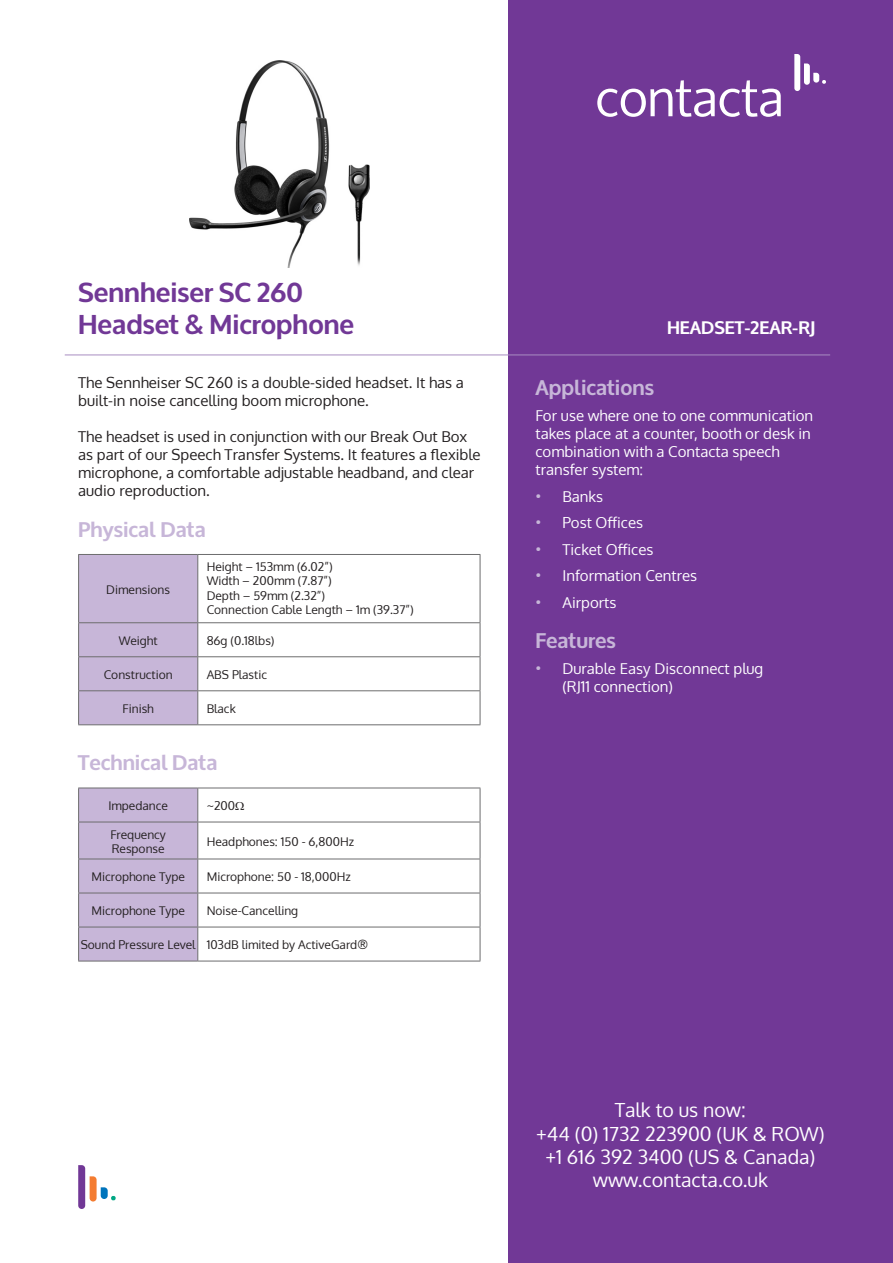
<style>
.page{position:relative;width:893px;height:1263px;background:#fff}
.page>*{position:absolute;margin:0;border:0;box-sizing:border-box;transform-origin:0 0}
.t1{font:700 27px "Oxygen";color:#713896}
.t2{font:700 21px "Oxygen";color:#c7b6d8}
.t3{font:19.5px "Oxygen";color:#fff}
.t4{font:700 18px "Oxygen";color:#fff}
.Paragraph_Style_1{font:15px/18px "Oxygen";color:#231f20}
.Paragraph_Style_1-2{font:15px/18px "Oxygen";color:#fff}
.t5{font:12px/14.4px "Oxygen";color:#231f20}
.s1{font-weight:300;color:#c7b6d8}
</style>
<div class="page">
<div style="left:508px;top:0;width:385px;height:1263px;background:#713896"></div>
<svg style="left:78px;top:1165px;width:38px;height:44px"></svg>
<svg style="left:597px;top:80px;width:184px;height:37px"></svg>
<svg style="left:794px;top:54px;width:32px;height:37px"></svg>
<hr style="left:65px;top:355px;width:765px;height:1px;background:#a98dc1">
<div style="left:79px;top:555px;width:118px;height:169px;background:#c7b6d8"></div>
<hr style="left:198px;top:554px;width:282px;height:1px;background:#6d6d6e">
<hr style="left:480px;top:555px;width:1px;height:67px;background:#6d6d6e">
<hr style="left:198px;top:622px;width:282px;height:1px;background:#6d6d6e">
<hr style="left:480px;top:623px;width:1px;height:33px;background:#6d6d6e">
<hr style="left:198px;top:656px;width:282px;height:1px;background:#6d6d6e">
<hr style="left:480px;top:657px;width:1px;height:33px;background:#6d6d6e">
<hr style="left:198px;top:690px;width:282px;height:1px;background:#6d6d6e">
<hr style="left:480px;top:691px;width:1px;height:33px;background:#6d6d6e">
<hr style="left:198px;top:724px;width:282px;height:1px;background:#6d6d6e">
<hr style="left:78px;top:554px;width:120px;height:1px;background:#6d6d6e">
<hr style="left:78px;top:555px;width:1px;height:67px;background:#6d6d6e">
<hr style="left:197px;top:555px;width:1px;height:67px;background:#6d6d6e">
<hr style="left:78px;top:622px;width:120px;height:1px;background:#6d6d6e">
<hr style="left:78px;top:623px;width:1px;height:33px;background:#6d6d6e">
<hr style="left:197px;top:623px;width:1px;height:33px;background:#6d6d6e">
<hr style="left:78px;top:656px;width:120px;height:1px;background:#6d6d6e">
<hr style="left:78px;top:657px;width:1px;height:33px;background:#6d6d6e">
<hr style="left:197px;top:657px;width:1px;height:33px;background:#6d6d6e">
<hr style="left:78px;top:690px;width:120px;height:1px;background:#6d6d6e">
<hr style="left:78px;top:691px;width:1px;height:33px;background:#6d6d6e">
<hr style="left:197px;top:691px;width:1px;height:33px;background:#6d6d6e">
<hr style="left:78px;top:724px;width:120px;height:1px;background:#6d6d6e">
<div style="left:79px;top:789px;width:118px;height:172px;background:#c7b6d8"></div>
<hr style="left:198px;top:788px;width:282px;height:1px;background:#6d6d6e">
<hr style="left:480px;top:788px;width:1px;height:34px;background:#6d6d6e">
<hr style="left:198px;top:822px;width:282px;height:1px;background:#6d6d6e">
<hr style="left:480px;top:822px;width:1px;height:37px;background:#6d6d6e">
<hr style="left:198px;top:859px;width:282px;height:1px;background:#6d6d6e">
<hr style="left:480px;top:859px;width:1px;height:34px;background:#6d6d6e">
<hr style="left:198px;top:893px;width:282px;height:1px;background:#6d6d6e">
<hr style="left:480px;top:893px;width:1px;height:34px;background:#6d6d6e">
<hr style="left:198px;top:927px;width:282px;height:1px;background:#6d6d6e">
<hr style="left:480px;top:927px;width:1px;height:34px;background:#6d6d6e">
<hr style="left:198px;top:961px;width:282px;height:1px;background:#6d6d6e">
<hr style="left:78px;top:788px;width:120px;height:1px;background:#6d6d6e">
<hr style="left:78px;top:788px;width:1px;height:34px;background:#6d6d6e">
<hr style="left:197px;top:788px;width:1px;height:34px;background:#6d6d6e">
<hr style="left:78px;top:822px;width:120px;height:1px;background:#6d6d6e">
<hr style="left:78px;top:822px;width:1px;height:37px;background:#6d6d6e">
<hr style="left:197px;top:822px;width:1px;height:37px;background:#6d6d6e">
<hr style="left:78px;top:859px;width:120px;height:1px;background:#6d6d6e">
<hr style="left:78px;top:859px;width:1px;height:34px;background:#6d6d6e">
<hr style="left:197px;top:859px;width:1px;height:34px;background:#6d6d6e">
<hr style="left:78px;top:893px;width:120px;height:1px;background:#6d6d6e">
<hr style="left:78px;top:893px;width:1px;height:34px;background:#6d6d6e">
<hr style="left:197px;top:893px;width:1px;height:34px;background:#6d6d6e">
<hr style="left:78px;top:927px;width:120px;height:1px;background:#6d6d6e">
<hr style="left:78px;top:927px;width:1px;height:34px;background:#6d6d6e">
<hr style="left:197px;top:927px;width:1px;height:34px;background:#6d6d6e">
<hr style="left:78px;top:961px;width:120px;height:1px;background:#6d6d6e">
<img style="left:189px;top:61px;width:180px;height:206px">
<p class="t1" style="left:78px;top:276px;width:226px">Sennheiser SC 260</p>
<p class="t1" style="left:78px;top:308px;width:277px">Headset &amp; Microphone</p>
<p class="Paragraph_Style_1" style="left:78px;top:374px;width:387px">The Sennheiser SC 260 is a double-sided headset. It has a built-in noise cancelling boom microphone.</p>
<p class="Paragraph_Style_1" style="left:78px;top:428px;width:404px">The headset is used in conjunction with our Break Out Box as part of our Speech Transfer Systems. It features a flexible microphone, a comfortable adjustable headband, and clear audio reproduction.</p>
<p class="t2" style="left:78px;top:517px;width:129px">Physical Data</p>
<p class="t5" style="left:106px;top:582px;width:65px">Dimensions</p>
<p class="t5" style="left:207px;top:560px;width:127px">Height – 153mm (6.02”)</p>
<p class="t5" style="left:207px;top:574px;width:127px">Width – 200mm (7.87”)</p>
<p class="t5" style="left:207px;top:588px;width:120px">Depth – 59mm (2.32”)</p>
<p class="t5" style="left:207px;top:603px;width:209px">Connection Cable Length – 1m (39.37”)</p>
<p class="t5" style="left:119px;top:634px;width:40px">Weight</p>
<p class="t5" style="left:207px;top:634px;width:69px">86g (0.18lbs)</p>
<p class="t5" style="left:104px;top:668px;width:70px">Construction</p>
<p class="t5" style="left:207px;top:668px;width:62px">ABS Plastic</p>
<p class="t5" style="left:123px;top:702px;width:33px">Finish</p>
<p class="t5" style="left:207px;top:702px;width:31px">Black</p>
<p class="t2" style="left:78px;top:750px;width:141px">Technical Data</p>
<p class="t5" style="left:108px;top:799px;width:61px">Impedance</p>
<p class="t5" style="left:207px;top:799px;width:30px">~200</p>
<p class="t5" style="left:110px;top:827px;width:57px">Frequency<br>Response</p>
<p class="t5" style="left:207px;top:834px;width:149px">Headphones: 150 - 6,800Hz</p>
<p class="t5" style="left:91px;top:870px;width:95px">Microphone Type</p>
<p class="t5" style="left:207px;top:870px;width:146px">Microphone: 50 - 18,000Hz</p>
<p class="t5" style="left:91px;top:904px;width:95px">Microphone Type</p>
<p class="t5" style="left:207px;top:904px;width:93px">Noise-Cancelling</p>
<p class="t5" style="left:81px;top:938px;width:116px">Sound Pressure Level</p>
<p class="t5" style="left:207px;top:938px;width:163px">103dB limited by ActiveGard®</p>
<p class="t4" style="left:667px;top:317px;width:150px">HEADSET-2EAR-RJ</p>
<p class="t2" style="left:535px;top:374px;width:120px">Applications</p>
<p class="Paragraph_Style_1-2" style="left:535px;top:407px;width:279px">For use where one to one communication takes place at a counter, booth or desk in combination with a Contacta speech transfer system:</p>
<p class="Paragraph_Style_1-2" style="left:535px;top:488px;width:69px"><span class="s1">•</span> Banks</p>
<p class="Paragraph_Style_1-2" style="left:535px;top:514px;width:109px"><span class="s1">•</span> Post Offices</p>
<p class="Paragraph_Style_1-2" style="left:535px;top:541px;width:119px"><span class="s1">•</span> Ticket Offices</p>
<p class="Paragraph_Style_1-2" style="left:535px;top:567px;width:163px"><span class="s1">•</span> Information Centres</p>
<p class="Paragraph_Style_1-2" style="left:535px;top:594px;width:82px"><span class="s1">•</span> Airports</p>
<p class="t2" style="left:535px;top:627px;width:82px">Features</p>
<p class="Paragraph_Style_1-2" style="left:562px;top:660px;width:202px;text-indent:-27px"><span class="s1">•</span> Durable Easy Disconnect plug (RJ11 connection)</p>
<p class="t3" style="left:615px;top:1097px;width:132px">Talk to us now:</p>
<p class="t3" style="left:536px;top:1120px;width:290px">+44 (0) 1732 223900 (UK &amp; ROW)</p>
<p class="t3" style="left:545px;top:1144px;width:272px">+1 616 392 3400 (US &amp; Canada)</p>
<p class="t3" style="left:593px;top:1167px;width:177px">www.contacta.co.uk</p>
</div>
